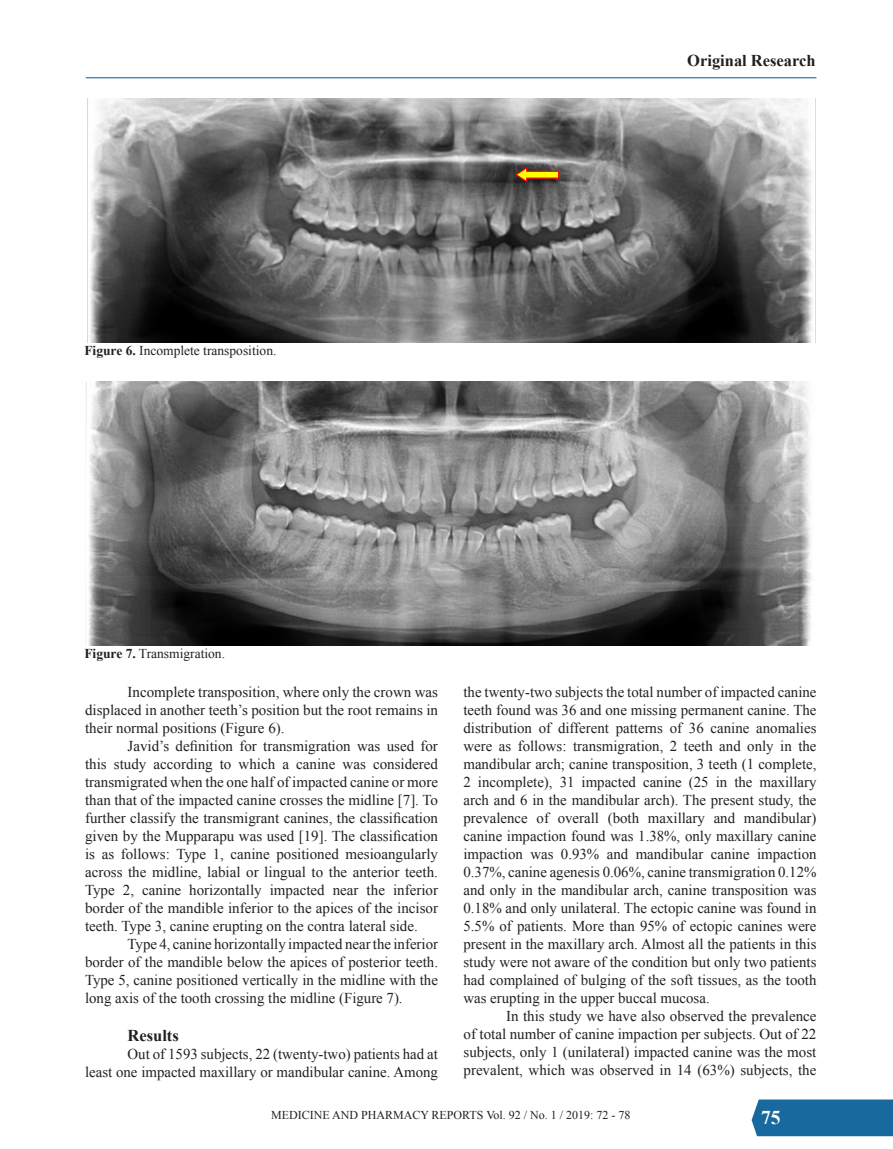
<style>
.page{position:relative;width:893px;height:1149px;background:#fff}
.page>*{position:absolute;margin:0;border:0;box-sizing:border-box;transform-origin:0 0}
.t1{font:700 19.5px "Times New Roman";color:#fff}
.INTERIOR_TITLU{font:700 16.5px "Times New Roman";color:#231f20}
.INTERIOR{font:15px/18px "Times New Roman";color:#231f20;text-align:justify}
.REFERINTE{font:13.5px "Times New Roman";color:#231f20}
.t2{font:12px "Times New Roman";color:#231f20}
.s1{font-weight:700}
</style>
<div class="page">
<div style="left:752px;top:1099px;width:141px;height:36px;background:#18699e"></div>
<img style="left:87px;top:99px;width:729px;height:243px">
<img style="left:86px;top:381px;width:726px;height:264px">
<svg style="left:514px;top:166px;width:45px;height:17px"></svg>
<hr style="left:86px;top:77px;width:730px;height:1px;background:#01569b">
<p class="REFERINTE" style="left:84px;top:341px;width:194px"><span class="s1">Figure 6.</span> Incomplete transposition.</p>
<p class="INTERIOR_TITLU" style="left:687px;top:49px;width:130px">Original Research</p>
<p class="REFERINTE" style="left:84px;top:644px;width:142px"><span class="s1">Figure 7.</span> Transmigration.</p>
<p class="INTERIOR" style="left:85px;top:682px;width:354px;text-indent:43px">Incomplete transposition, where only the crown was displaced in another teeth’s position but the root remains in their normal positions (Figure 6).</p>
<p class="INTERIOR" style="left:85px;top:736px;width:354px;text-indent:43px">Javid’s definition for transmigration was used for this study according to which a canine was considered transmigrated when the one half of impacted canine or more than that of the impacted canine crosses the midline [7]. To further classify the transmigrant canines, the classification given by the Mupparapu was used [19]. The classification is as follows: Type 1, canine positioned mesioangularly across the midline, labial or lingual to the anterior teeth.<br>Type 2, canine horizontally impacted near the inferior border of the mandible inferior to the apices of the incisor teeth. Type 3, canine erupting on the contra lateral side.</p>
<p class="INTERIOR" style="left:85px;top:934px;width:354px;text-indent:43px">Type 4, canine horizontally impacted near the inferior border of the mandible below the apices of posterior teeth.<br>Type 5, canine positioned vertically in the midline with the long axis of the tooth crossing the midline (Figure 7).</p>
<p class="INTERIOR_TITLU" style="left:128px;top:1023px;width:53px">Results</p>
<p class="INTERIOR" style="left:85px;top:1044px;width:354px;text-align:right">Out of 1593 subjects, 22 (twenty-two) patients had at<br>least one impacted maxillary or mandibular canine. Among</p>
<p class="INTERIOR" style="left:463px;top:682px;width:354px">the twenty-two subjects the total number of impacted canine teeth found was 36 and one missing permanent canine. The distribution of different patterns of 36 canine anomalies were as follows: transmigration, 2 teeth and only in the mandibular arch; canine transposition, 3 teeth (1 complete, 2 incomplete), 31 impacted canine (25 in the maxillary arch and 6 in the mandibular arch). The present study, the prevalence of overall (both maxillary and mandibular) canine impaction found was 1.38%, only maxillary canine impaction was 0.93% and mandibular canine impaction 0.37%, canine agenesis 0.06%, canine transmigration 0.12% and only in the mandibular arch, canine transposition was 0.18% and only unilateral. The ectopic canine was found in 5.5% of patients. More than 95% of ectopic canines were present in the maxillary arch. Almost all the patients in this study were not aware of the condition but only two patients had complained of bulging of the soft tissues, as the tooth was erupting in the upper buccal mucosa.</p>
<p class="INTERIOR" style="left:463px;top:1006px;width:354px;text-indent:43px">In this study we have also observed the prevalence of total number of canine impaction per subjects. Out of 22 subjects, only 1 (unilateral) impacted canine was the most prevalent, which was observed in 14 (63%) subjects, the</p>
<p class="t2" style="left:271px;top:1106px;width:361px">MEDICINE AND PHARMACY REPORTS Vol. 92 / No. 1 / 2019: 72 - 78</p>
<h1 class="t1" style="left:761px;top:1103px;width:21px">75</h1>
</div>
